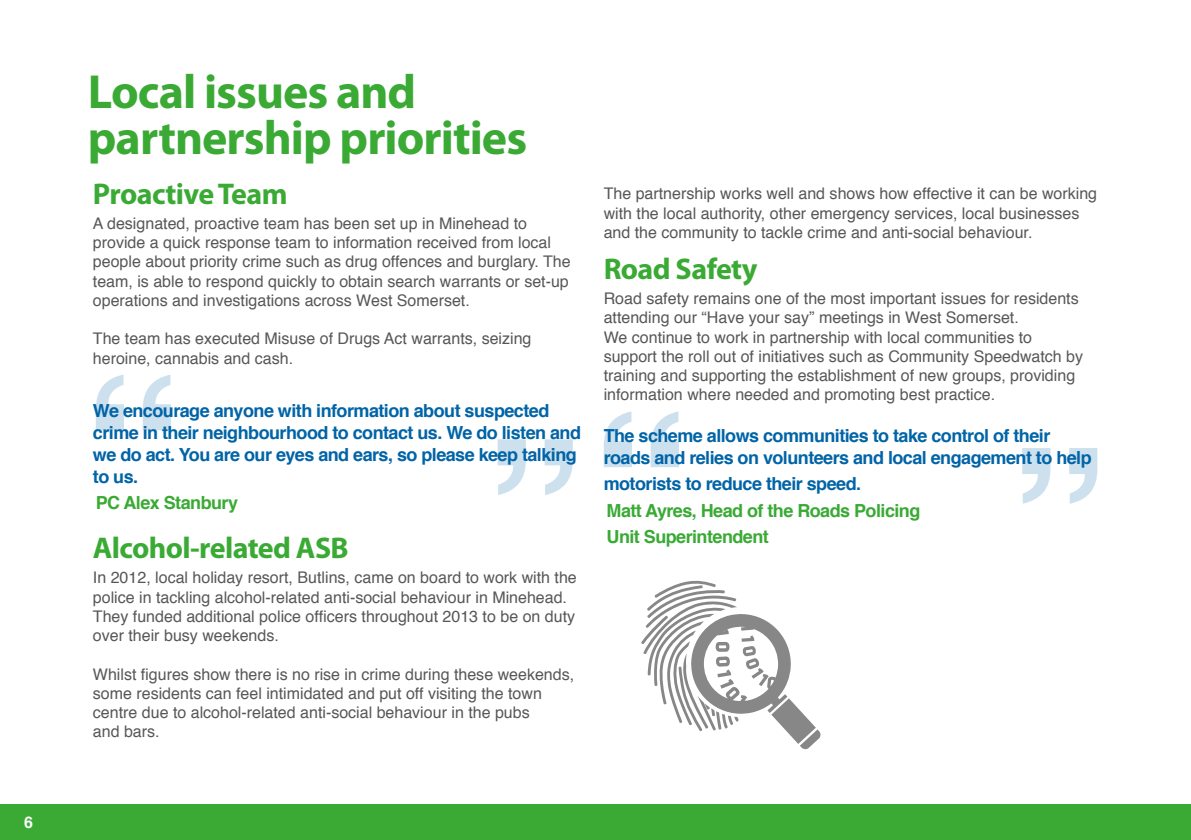
<style>
.page{position:relative;width:1191px;height:840px;background:#fff}
.page>*{position:absolute;margin:0;border:0;box-sizing:border-box;transform-origin:0 0}
.t1{font:700 48px/46px "Myriad Pro";letter-spacing:-.02em;color:#3aaa35}
.t2{font:700 30px "Myriad Pro";letter-spacing:-.02em;color:#3aaa35}
.t3{font:700 18px/22px "Helvetica";letter-spacing:-.03em;color:#0064a7}
.t4{font:700 18px/26px "Helvetica";letter-spacing:-.03em;color:#3aaa35}
.t5{font:16px/19.2px "Helvetica";color:#575756}
.t6{font:700 16px "Helvetica";color:#fff}
</style>
<div class="page">
<div style="left:0;top:804px;width:1191px;height:35px;background:#3aaa35"></div>
<svg style="left:641px;top:580px;width:180px;height:169px"></svg>
<svg style="left:96px;top:375px;width:75px;height:55px"></svg>
<svg style="left:603px;top:411px;width:76px;height:56px"></svg>
<svg style="left:497px;top:439px;width:76px;height:55px"></svg>
<svg style="left:1022px;top:448px;width:75px;height:55px"></svg>
<p class="t6" style="left:24px;top:808px;width:10px">6</p>
<h1 class="t1" style="left:88px;top:69px;width:441px">Local issues and partnership priorities</h1>
<h2 class="t2" style="left:93px;top:177px;width:196px">Proactive Team</h2>
<p class="t5" style="left:93px;top:214px;width:479px">A designated, proactive team has been set up in Minehead to provide a quick response team to information received from local people about priority crime such as drug offences and burglary. The team, is able to respond quickly to obtain search warrants or set-up operations and investigations across West Somerset.</p>
<p class="t5" style="left:93px;top:329px;width:440px">The team has executed Misuse of Drugs Act warrants, seizing heroine, cannabis and cash.</p>
<p class="t3" style="left:93px;top:399px;width:489px">We encourage anyone with information about suspected crime in their neighbourhood to contact us. We do listen and we do act. You are our eyes and ears, so please keep talking to us.</p>
<p class="t5" style="left:603px;top:184px;width:495px">The partnership works well and shows how effective it can be working with the local authority, other emergency services, local businesses and the community to tackle crime and anti-social behaviour.</p>
<h2 class="t2" style="left:603px;top:252px;width:155px">Road Safety</h2>
<p class="t5" style="left:603px;top:289px;width:481px">Road safety remains one of the most important issues for residents attending our “Have your say” meetings in West Somerset.<br>We continue to work in partnership with local communities to support the roll out of initiatives such as Community Speedwatch by training and supporting the establishment of new groups, providing information where needed and promoting best practice.</p>
<p class="t3" style="left:603px;top:424px;width:489px">The scheme allows communities to take control of their roads and relies on volunteers and local engagement to help</p>
<p class="t3" style="left:603px;top:472px;width:259px">motorists to reduce their speed.</p>
<p class="t4" style="left:96px;top:489px;width:144px">PC Alex Stanbury</p>
<p class="t4" style="left:606px;top:498px;width:315px">Matt Ayres, Head of the Roads Policing<br>Unit Superintendent</p>
<h2 class="t2" style="left:93px;top:531px;width:257px">Alcohol-related ASB</h2>
<p class="t5" style="left:93px;top:568px;width:485px">In 2012, local holiday resort, Butlins, came on board to work with the police in tackling alcohol-related anti-social behaviour in Minehead.<br>They funded additional police officers throughout 2013 to be on duty over their busy weekends.</p>
<p class="t5" style="left:93px;top:664px;width:483px">Whilst figures show there is no rise in crime during these weekends, some residents can feel intimidated and put off visiting the town centre due to alcohol-related anti-social behaviour in the pubs<br>and bars.</p>
</div>
